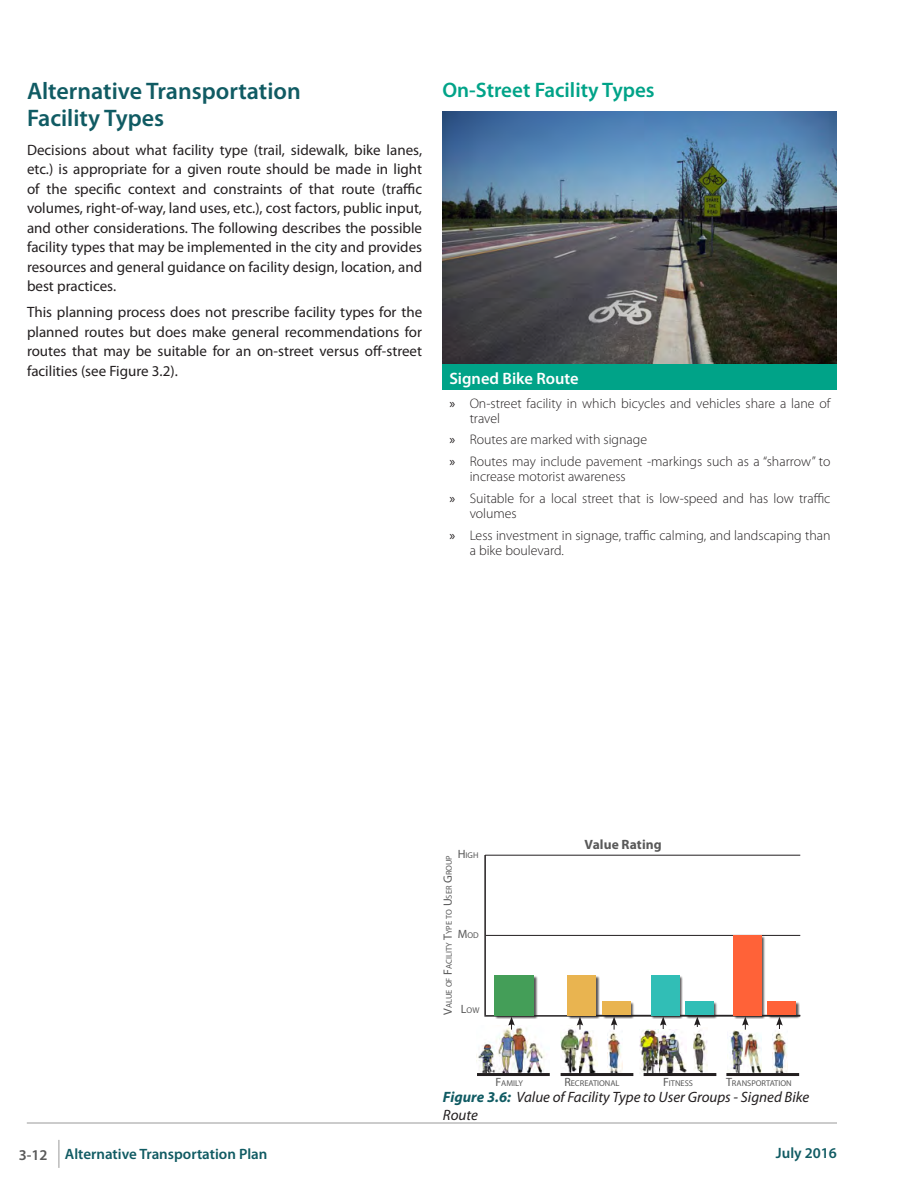
<style>
.page{position:relative;width:918px;height:1188px;background:#fff}
.page>*{position:absolute;margin:0;border:0;box-sizing:border-box;transform-origin:0 0}
.Heading_1{font:600 24px/27px "Myriad Pro";color:#105b63}
.Heading_2{font:600 21px "Myriad Pro";color:#00a388}
.Table_Heading_WHITE{font:600 16.5px "Myriad Pro";color:#fff}
.BODY_Text{font:15px/19.5px "Myriad Pro";color:#231f20;text-align:justify}
.t1{font:italic 15px/18px "Myriad Pro";color:#231f20}
.t2{font:600 15px "Myriad Pro";color:#105b63}
.t3{font:300 13.8px/15px "Myriad Pro";color:#231f20}
.Box_text{font:700 13.5px "Myriad Pro";letter-spacing:.005em;color:#595959}
.Picture_caption_text{font:8.4px "Myriad Pro";color:#595959}
.s1{font-weight:400}
.s2{font-size:12px}
.s3{font-weight:700;color:#105b63}
.s4{color:#595959}
</style>
<div class="page">
<img style="left:443px;top:111px;width:394px;height:253px">
<svg style="left:742px;top:1019px;width:7px;height:11px"></svg>
<svg style="left:776px;top:1019px;width:7px;height:10px"></svg>
<svg style="left:660px;top:1019px;width:6px;height:10px"></svg>
<svg style="left:694px;top:1019px;width:7px;height:8px"></svg>
<img style="left:639px;top:1029px;width:48px;height:46px">
<img style="left:478px;top:1027px;width:67px;height:46px">
<img style="left:729px;top:1031px;width:14px;height:42px">
<hr style="left:484px;top:855px;width:2px;height:160px;background:#231f20">
<hr style="left:484px;top:1015px;width:316px;height:2px;background:#231f20">
<hr style="left:485px;top:855px;width:315px;height:1px;background:#231f20">
<hr style="left:644px;top:1073px;width:72px;height:3px;background:#231f20">
<hr style="left:477px;top:1073px;width:73px;height:3px;background:#231f20">
<hr style="left:486px;top:935px;width:314px;height:1px;background:#231f20">
<img style="left:608px;top:1032px;width:14px;height:41px">
<img style="left:579px;top:1030px;width:18px;height:43px">
<img style="left:560px;top:1028px;width:19px;height:46px">
<hr style="left:561px;top:1073px;width:72px;height:3px;background:#231f20">
<svg style="left:508px;top:1019px;width:7px;height:11px"></svg>
<svg style="left:577px;top:1019px;width:6px;height:11px"></svg>
<svg style="left:611px;top:1019px;width:6px;height:11px"></svg>
<img style="left:693px;top:1030px;width:14px;height:43px">
<img style="left:744px;top:1033px;width:18px;height:40px">
<img style="left:773px;top:1031px;width:15px;height:42px">
<hr style="left:726px;top:1073px;width:73px;height:3px;background:#231f20">
<div style="left:734px;top:935px;width:31px;height:84px;background:#231f20;opacity:.75"></div>
<div style="left:733px;top:935px;width:28px;height:80px;background:#ff6238"></div>
<div style="left:651px;top:975px;width:32px;height:44px;background:#231f20;opacity:.75"></div>
<div style="left:651px;top:975px;width:28px;height:40px;background:#31beb6"></div>
<div style="left:495px;top:975px;width:43px;height:44px;background:#231f20;opacity:.75"></div>
<div style="left:495px;top:975px;width:39px;height:40px;background:#449e58"></div>
<div style="left:568px;top:975px;width:32px;height:44px;background:#231f20;opacity:.75"></div>
<div style="left:568px;top:975px;width:28px;height:40px;background:#e9b450"></div>
<div style="left:603px;top:1001px;width:32px;height:18px;background:#231f20;opacity:.75"></div>
<div style="left:602px;top:1001px;width:28px;height:14px;background:#e9b450"></div>
<div style="left:768px;top:1002px;width:32px;height:17px;background:#231f20;opacity:.75"></div>
<div style="left:768px;top:1002px;width:28px;height:13px;background:#ff6238"></div>
<div style="left:686px;top:1002px;width:32px;height:17px;background:#231f20;opacity:.75"></div>
<div style="left:685px;top:1001px;width:29px;height:14px;background:#31beb6"></div>
<div style="left:443px;top:364px;width:394px;height:26px;background:#00a388"></div>
<hr style="left:27px;top:1123px;width:810px;height:1px;background:#999">
<svg style="left:59px;top:1140px;width:1px;height:28px"></svg>
<p class="Heading_1" style="left:27px;top:77px;width:275px">Alternative Transportation<br>Facility Types</p>
<p class="BODY_Text" style="left:27px;top:139px;width:397px">Decisions about what facility type (trail, sidewalk, bike lanes, etc.) is appropriate for a given route should be made in light of the specific context and constraints of that route (traffic volumes, right-of-way, land uses, etc.), cost factors, public input, and other considerations. The following describes the possible facility types that may be implemented in the city and provides resources and general guidance on facility design, location, and best practices.</p>
<p class="BODY_Text" style="left:27px;top:302px;width:397px">This planning process does not prescribe facility types for the planned routes but does make general recommendations for routes that may be suitable for an on-street versus off-street facilities (see Figure 3.2).</p>
<p class="Heading_2" style="left:442px;top:76px;width:214px">On-Street Facility Types</p>
<p class="Table_Heading_WHITE" style="left:449px;top:368px;width:131px">Signed Bike Route</p>
<p class="t3" style="left:470px;top:395px;width:362px;text-indent:-20px"><span class="s1">»</span> On-street facility in which bicycles and vehicles share a lane of travel</p>
<p class="t3" style="left:449px;top:432px;width:199px"><span class="s1">»</span> Routes are marked with signage</p>
<p class="t3" style="left:470px;top:454px;width:362px;text-indent:-20px"><span class="s1">»</span> Routes may include pavement -markings such as a “sharrow” to increase motorist awareness</p>
<p class="t3" style="left:470px;top:491px;width:362px;text-indent:-20px"><span class="s1">»</span> Suitable for a local street that is low-speed and has low traffic volumes</p>
<p class="t3" style="left:470px;top:527px;width:362px;text-indent:-20px"><span class="s1">»</span> Less investment in signage, traffic calming, and landscaping than a bike boulevard.</p>
<p class="Picture_caption_text" style="left:458px;top:850px;width:16px"><span class="s2">H</span>IGH</p>
<p class="Picture_caption_text" style="left:444px;top:1015px;width:161px;rotate:-90deg"><span class="s2">V</span>ALUE OF <span class="s2">F</span>ACILITY <span class="s2">T</span>YPE TO <span class="s2">U</span> SER <span class="s2">G</span>ROUP</p>
<p class="Picture_caption_text" style="left:458px;top:930px;width:23px"><span class="s2">M</span>OD</p>
<p class="Picture_caption_text" style="left:461px;top:1005px;width:20px"><span class="s2">L</span>OW</p>
<p class="Box_text" style="left:584px;top:835px;width:79px">Value Rating</p>
<p class="Picture_caption_text" style="left:495px;top:1078px;width:29px"><span class="s2">F</span>AMILY</p>
<p class="Picture_caption_text" style="left:564px;top:1078px;width:57px"><span class="s2">R</span>ECREATIONAL</p>
<p class="Picture_caption_text" style="left:663px;top:1078px;width:31px"><span class="s2">F</span>ITNESS</p>
<p class="Picture_caption_text" style="left:726px;top:1078px;width:67px"><span class="s2">T</span>RANSPORTATION</p>
<p class="t1" style="left:443px;top:1088px;width:368px"><span class="s3">Figure 3.6:</span> Value of Facility Type to User Groups - Signed Bike<br>Route</p>
<p class="t2" style="left:19px;top:1144px;width:250px"><span class="s4">3-12</span> Alternative Transportation Plan</p>
<p class="t2" style="left:776px;top:1144px;width:63px">July 2016</p>
</div>
